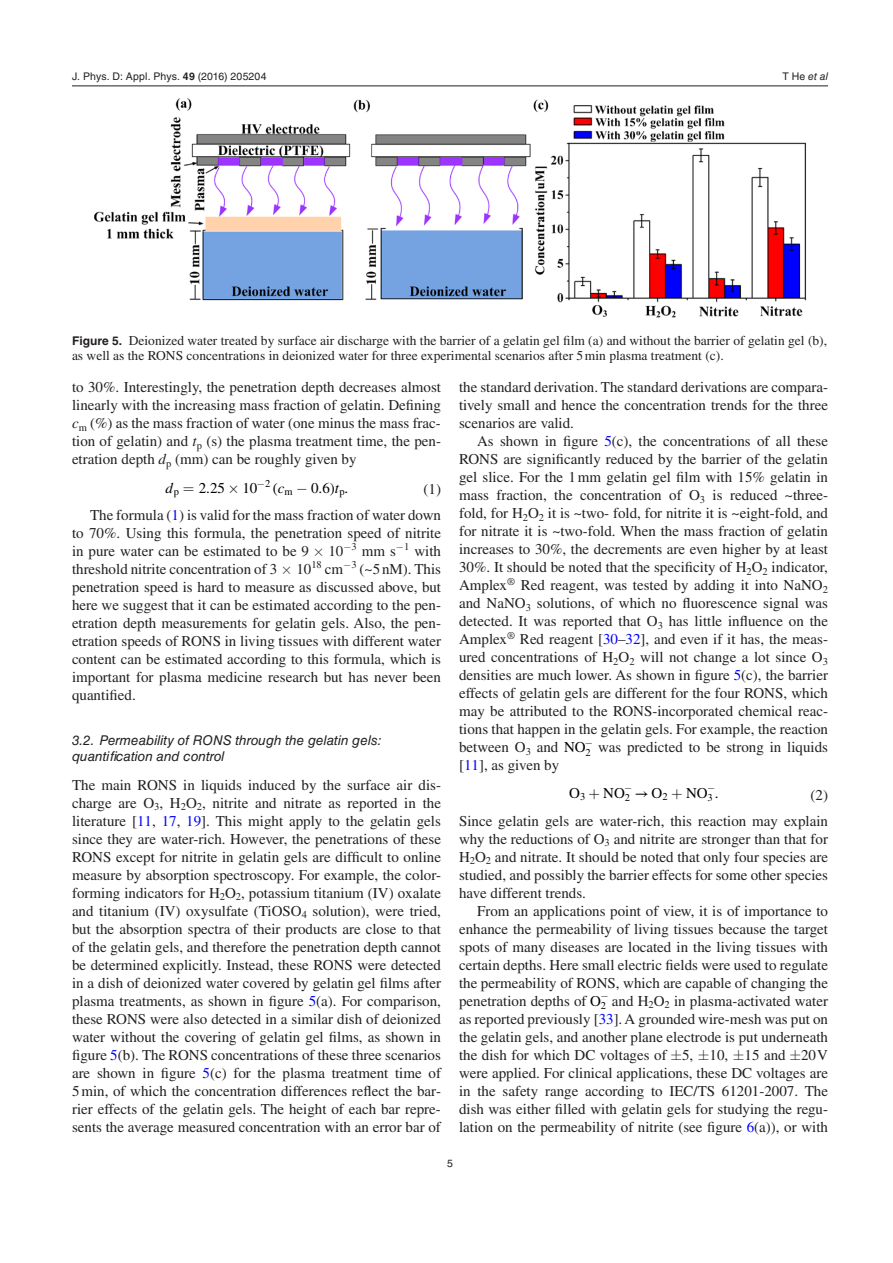
<style>
.page{position:relative;width:893px;height:1263px;background:#fff}
.page>*{position:absolute;margin:0;border:0;box-sizing:border-box;transform-origin:0 0}
.t1{font:15px/18px "Times LT Std";color:#231f20;text-align:justify}
.t2{font:15px "Times LT Std";letter-spacing:-.005em;color:#000}
.t3{font:15px "STIX General";color:#000}
.t4{font:italic 15px "Times LT Std";color:#000}
.t5{font:13.5px/15px "Times LT Std";color:#231f20}
.t6{font:italic 13.5px/16.5px "Helvetica LT Std";color:#231f20}
.t7{font:10.5px "Helvetica LT Std";letter-spacing:.01em;color:#231f20}
.t8{font:italic 10.5px "Helvetica LT Std";color:#231f20}
.t9{font:10.5px "Times LT Std";color:#000}
.s1{font-family:"Helvetica";font-weight:700}
.s2{font-family:"Helvetica"}
.s3{font-style:normal}
.s4{font-family:"Helvetica LT Std";font-weight:700;font-size:12px}
.s5{font-style:italic}
.s6{font-family:"STIX General"}
.s7{font-family:"Times LT Std";font-style:italic}
.s8{color:#00f}
.s9{color:#000}
.s10{font-family:"Times LT Std"}
</style>
<div class="page">
<hr style="left:72px;top:86px;width:756px;height:1px;background:#231f20">
<img style="left:94px;top:98px;width:712px;height:219px">
<p class="t7" style="left:72px;top:70px;width:196px">J. Phys. D: Appl. Phys. <span class="s1">49</span> (<span class="s2">2016</span>) 205204</p>
<p class="t8" style="left:782px;top:70px;width:47px"><span class="s3">T He</span> et al</p>
<p class="t5" style="left:72px;top:332px;width:757px"><span class="s4">Figure 5.</span> Deionized water treated by surface air discharge with the barrier of a gelatin gel film (a) and without the barrier of gelatin gel (b), as well as the RONS concentrations in deionized water for three experimental scenarios after 5min plasma treatment (c).</p>
<p class="t1" style="left:72px;top:378px;width:371px">to 30%. Interestingly, the penetration depth decreases almost linearly with the increasing mass fraction of gelatin. Defining <span class="s5">c</span><sub>m</sub> (%) as the mass fraction of water (one minus the mass frac&shy;tion of gelatin) and <span class="s5">t</span><sub>p</sub> (s) the plasma treatment time, the pen&shy;etration depth <span class="s5">d</span><sub>p</sub> (mm) can be roughly given by</p>
<p class="t4" style="left:166px;top:479px;width:15px">d<sub>p</sub></p>
<p class="t2" style="left:199px;top:479px;width:87px">2.25 10− <span class="s6">(</span><span class="s5">c</span></p>
<p class="t3" style="left:330px;top:477px;width:11px">)<span class="s7">t</span></p>
<p class="t9" style="left:265px;top:478px;width:7px">2</p>
<p class="t2" style="left:296px;top:479px;width:54px">− 0.6 .</p>
<p class="t1" style="left:90px;top:476px;width:353px;line-height:26px;text-align:right">(1)<br>The formula (<span class="s8">1</span>) is valid for the mass fraction of water down</p>
<p class="t1" style="left:72px;top:524px;width:370px">to 70%. Using this formula, the penetration speed of nitrite in pure water can be estimated to be 9</p>
<p class="t9" style="left:284px;top:485px;width:10px">m</p>
<p class="t9" style="left:339px;top:485px;width:7px">p</p>
<p class="t1" style="left:328px;top:542px;width:114px">10−<sup>3</sup> mm s−<sup>1</sup> with</p>
<p class="t1" style="left:72px;top:560px;width:371px;text-indent:224px">10<sup>18</sup> cm−<sup>3</sup> (~5nM). This penetration speed is hard to measure as discussed above, but here we suggest that it can be estimated according to the pen&shy;etration depth measurements for gelatin gels. Also, the pen&shy;etration speeds of RONS in living tissues with different water content can be estimated according to this formula, which is important for plasma medicine research but has never been quantified.</p>
<p class="t6" style="left:72px;top:732px;width:311px">3.2. Permeability of RONS through the gelatin gels: quantification and control</p>
<p class="t1" style="left:72px;top:776px;width:371px">The main RONS in liquids induced by the surface air dis&shy;charge are O<sub>3</sub>, H<sub>2</sub>O<sub>2</sub>, nitrite and nitrate as reported in the literature [<span class="s8">11</span>, <span class="s8">17</span>, <span class="s8">19</span>]. This might apply to the gelatin gels since they are water-rich. However, the penetrations of these RONS except for nitrite in gelatin gels are difficult to online measure by absorption spectroscopy. For example, the color&shy;forming indicators for H<sub>2</sub>O<sub>2</sub>, potassium titanium (IV) oxalate and titanium (IV) oxysulfate (TiOSO<sub>4</sub> solution), were tried, but the absorption spectra of their products are close to that of the gelatin gels, and therefore the penetration depth cannot be determined explicitly. Instead, these RONS were detected in a dish of deionized water covered by gelatin gel films after plasma treatments, as shown in figure <span class="s8">5</span>(a). For comparison, these RONS were also detected in a similar dish of deionized water without the covering of gelatin gel films, as shown in figure <span class="s8">5</span>(b). The RONS concentrations of these three scenarios are shown in figure <span class="s8">5</span>(c) for the plasma treatment time of 5min, of which the concentration differences reflect the bar&shy;rier effects of the gelatin gels. The height of each bar repre&shy;sents the average measured concentration with an error bar of</p>
<p class="t1" style="left:72px;top:560px;width:207px">threshold nitrite concentration of 3</p>
<p class="t1" style="left:459px;top:378px;width:371px">the standard derivation. The standard derivations are compara&shy;tively small and hence the concentration trends for the three scenarios are valid.</p>
<p class="t1" style="left:459px;top:432px;width:371px;text-indent:18px">As shown in figure <span class="s8">5</span>(c), the concentrations of all these RONS are significantly reduced by the barrier of the gelatin gel slice. For the 1mm gelatin gel film with 15% gelatin in mass fraction, the concentration of O<sub>3</sub> is reduced ~three&shy;fold, for H<sub>2</sub>O<sub>2</sub> it is ~two- fold, for nitrite it is ~eight-fold, and for nitrate it is ~two-fold. When the mass fraction of gelatin increases to 30%, the decrements are even higher by at least 30%. It should be noted that the specificity of H<sub>2</sub>O<sub>2</sub> indicator, Amplex<sup>®</sup> Red reagent, was tested by adding it into NaNO<sub>2 </sub>and NaNO<sub>3</sub> solutions, of which no fluorescence signal was detected. It was reported that O<sub>3</sub> has little influence on the Amplex<sup>®</sup> Red reagent [<span class="s8">30</span><span class="s6">–</span><span class="s8">32</span>], and even if it has, the meas&shy;ured concentrations of H<sub>2</sub>O<sub>2</sub> will not change a lot since O<sub>3 </sub>densities are much lower. As shown in figure <span class="s8">5</span>(c), the barrier effects of gelatin gels are different for the four RONS, which may be attributed to the RONS-incorporated chemical reac&shy;tions that happen in the gelatin gels. For example, the reaction between O<sub>3</sub> and <span class="s9">NO</span><sub>2</sub> was predicted to be strong in liquids</p>
<p class="t1" style="left:459px;top:756px;width:102px">[<span class="s8">11</span>], as given by</p>
<p class="t2" style="left:569px;top:784px;width:12px">O</p>
<p class="t2" style="left:603px;top:784px;width:23px">NO</p>
<p class="t9" style="left:580px;top:791px;width:7px">3</p>
<p class="t3" style="left:635px;top:782px;width:29px">→<span class="s10">O</span></p>
<p class="t2" style="left:686px;top:784px;width:34px">NO .</p>
<p class="t1" style="left:459px;top:782px;width:370px;line-height:25.8px;text-align:right">(2)<br>Since gelatin gels are water-rich, this reaction may explain</p>
<p class="t1" style="left:459px;top:829px;width:371px">why the reductions of O<sub>3</sub> and nitrite are stronger than that for H<sub>2</sub>O<sub>2</sub> and nitrate. It should be noted that only four species are studied, and possibly the barrier effects for some other species have different trends.</p>
<p class="t1" style="left:459px;top:901px;width:370px;text-indent:18px">From an applications point of view, it is of importance to enhance the permeability of living tissues because the target spots of many diseases are located in the living tissues with certain depths. Here small electric fields were used to regulate the permeability of RONS, which are capable of changing the penetration depths of <sup>−</sup></p>
<p class="t9" style="left:625px;top:792px;width:7px">2</p>
<p class="t9" style="left:663px;top:791px;width:7px">2</p>
<p class="t9" style="left:707px;top:792px;width:7px">3</p>
<p class="t1" style="left:459px;top:991px;width:371px;text-indent:131px"><span class="s9">O</span><sub>2</sub> and H<sub>2</sub>O<sub>2</sub> in plasma-activated water as reported previously [<span class="s8">33</span>]. A grounded wire-mesh was put on the gelatin gels, and another plane electrode is put underneath the dish for which DC voltages of 5, 10, 15 and 20V were applied. For clinical applications, these DC voltages are in the safety range according to IEC/TS 61201-2007. The dish was either filled with gelatin gels for studying the regu&shy;lation on the permeability of nitrite (see figure <span class="s8">6</span>(a)), or with</p>
<p class="t7" style="left:447px;top:1157px;width:7px">5</p>
</div>
